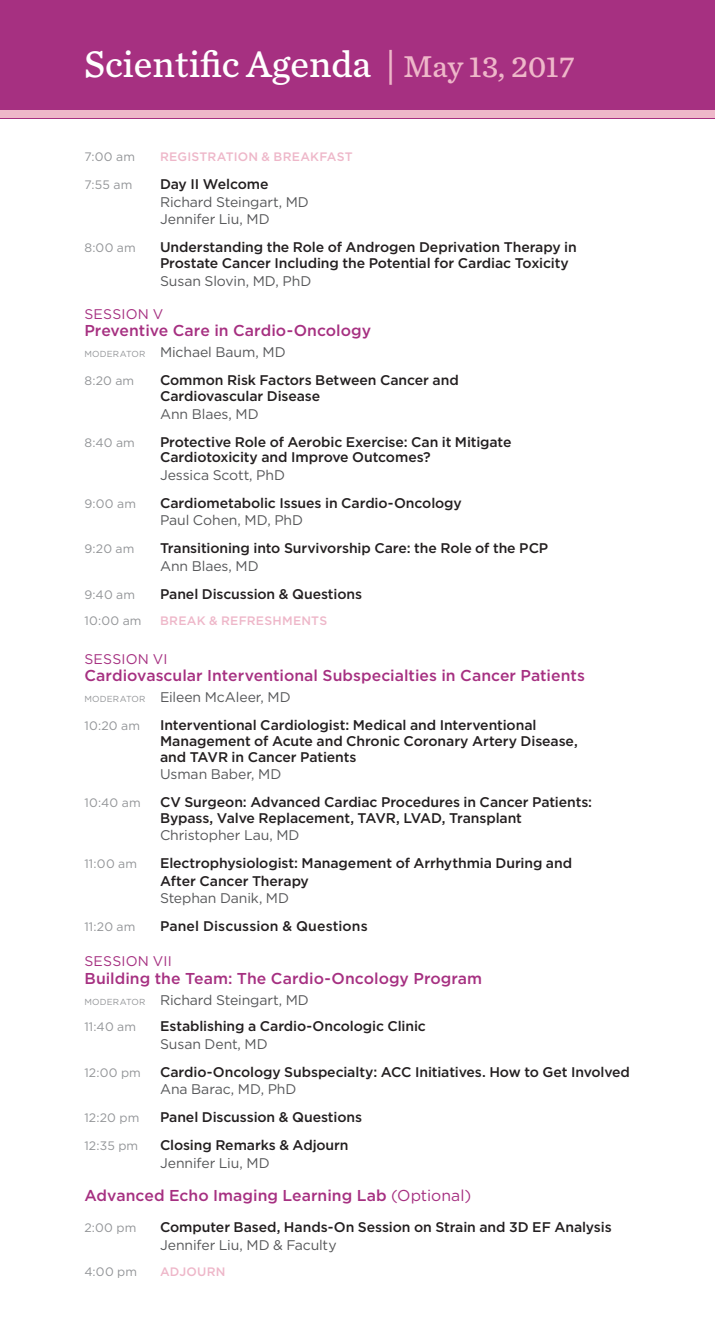
<style>
.page{position:relative;width:715px;height:1323px;background:#fff}
.page>*{position:absolute;margin:0;border:0;box-sizing:border-box;transform-origin:0 0}
.t1{font:38.5px "Chronicle Text G4";color:#fff}
.mskThoracicAgendaIte{font:500 15.75px "Gotham";color:#a63081}
.mskThoracicAgendaIte-2{font:500 14px/17.5px "Gotham";letter-spacing:-.01em;color:#231f20}
.mskThoracicAgendaIte-3{font:14px/17.5px "Gotham";letter-spacing:-.005em;color:#57585a}
.mskThoracicAgendaIte-4{font:14px "Gotham";letter-spacing:.015em;color:#a63081}
.mskThoracicAgendaIte-5{font:12.25px "Gotham";letter-spacing:.015em;color:#939598}
.mskThoracicAgendaIte-6{font:500 12.25px "Gotham";letter-spacing:.02em;color:#eeb7c9}
.s1{color:#eeb7c9}
.s2{font-size:31.5px;color:#eeb7c9}
.s3{font-weight:500;color:#231f20}
.s4{font-size:8.75px;color:#939598}
.s5{font-weight:400;color:#57585a}
.s6{font-weight:400}
</style>
<div class="page">
<div style="left:0;top:0;width:714px;height:118px;background:#a63081"></div>
<div style="left:0;top:110px;width:714px;height:8px;background:#eeb7c9"></div>
<p class="t1" style="left:84px;top:35px;width:491px">Scientific Agenda <span class="s1">|</span> <span class="s2">May 13, 2017</span></p>
<p class="mskThoracicAgendaIte-5" style="left:84px;top:149px;width:52px">7:00 am</p>
<p class="mskThoracicAgendaIte-6" style="left:160px;top:149px;width:194px">REGISTRATION &amp; BREAKFAST</p>
<p class="mskThoracicAgendaIte-5" style="left:84px;top:177px;width:50px">7:55 am</p>
<p class="mskThoracicAgendaIte-3" style="left:160px;top:175px;width:150px"><span class="s3">Day II Welcome<br></span>Richard Steingart, MD<br>Jennifer Liu, MD</p>
<p class="mskThoracicAgendaIte-5" style="left:84px;top:240px;width:53px">8:00 am</p>
<p class="mskThoracicAgendaIte-2" style="left:160px;top:239px;width:418px;line-height:15.8px">Understanding the Role of Androgen Deprivation Therapy in<br>Prostate Cancer Including the Potential for Cardiac Toxicity</p>
<p class="mskThoracicAgendaIte-3" style="left:160px;top:272px;width:153px">Susan Slovin, MD, PhD</p>
<p class="mskThoracicAgendaIte-4" style="left:84px;top:305px;width:80px">SESSION V</p>
<p class="mskThoracicAgendaIte" style="left:84px;top:320px;width:288px">Preventive Care in Cardio-Oncology</p>
<p class="mskThoracicAgendaIte-3" style="left:84px;top:343px;width:203px"><span class="s4">MODERATOR</span> Michael Baum, MD</p>
<p class="mskThoracicAgendaIte-5" style="left:84px;top:373px;width:51px">8:20 am</p>
<p class="mskThoracicAgendaIte-2" style="left:160px;top:372px;width:300px;line-height:15.8px">Common Risk Factors Between Cancer and<br>Cardiovascular Disease</p>
<p class="mskThoracicAgendaIte-3" style="left:160px;top:405px;width:100px">Ann Blaes, MD</p>
<p class="mskThoracicAgendaIte-5" style="left:84px;top:434px;width:52px">8:40 am</p>
<p class="mskThoracicAgendaIte-2" style="left:160px;top:434px;width:353px;line-height:15.8px">Protective Role of Aerobic Exercise: Can it Mitigate<br>Cardiotoxicity and Improve Outcomes?</p>
<p class="mskThoracicAgendaIte-3" style="left:160px;top:466px;width:126px">Jessica Scott, PhD</p>
<p class="mskThoracicAgendaIte-5" style="left:84px;top:496px;width:53px">9:00 am</p>
<p class="mskThoracicAgendaIte-2" style="left:160px;top:494px;width:303px">Cardiometabolic Issues in Cardio-Oncology<br><span class="s5">Paul Cohen, MD, PhD</span></p>
<p class="mskThoracicAgendaIte-5" style="left:84px;top:541px;width:52px">9:20 am</p>
<p class="mskThoracicAgendaIte-2" style="left:160px;top:539px;width:389px">Transitioning into Survivorship Care: the Role of the PCP<br><span class="s5">Ann Blaes, MD</span></p>
<p class="mskThoracicAgendaIte-5" style="left:84px;top:587px;width:52px">9:40 am</p>
<p class="mskThoracicAgendaIte-2" style="left:160px;top:585px;width:203px">Panel Discussion &amp; Questions</p>
<p class="mskThoracicAgendaIte-5" style="left:84px;top:613px;width:59px">10:00 am</p>
<p class="mskThoracicAgendaIte-6" style="left:160px;top:613px;width:169px">BREAK &amp; REFRESHMENTS</p>
<p class="mskThoracicAgendaIte-4" style="left:84px;top:650px;width:85px">SESSION VI</p>
<p class="mskThoracicAgendaIte" style="left:84px;top:665px;width:502px">Cardiovascular Interventional Subspecialties in Cancer Patients</p>
<p class="mskThoracicAgendaIte-3" style="left:84px;top:688px;width:208px"><span class="s4">MODERATOR</span> Eileen McAleer, MD</p>
<p class="mskThoracicAgendaIte-5" style="left:84px;top:718px;width:57px">10:20 am</p>
<p class="mskThoracicAgendaIte-2" style="left:160px;top:717px;width:419px;line-height:15.8px">Interventional Cardiologist: Medical and Interventional<br>Management of Acute and Chronic Coronary Artery Disease, and TAVR in Cancer Patients</p>
<p class="mskThoracicAgendaIte-3" style="left:160px;top:765px;width:123px">Usman Baber, MD</p>
<p class="mskThoracicAgendaIte-5" style="left:84px;top:795px;width:58px">10:40 am</p>
<p class="mskThoracicAgendaIte-2" style="left:160px;top:794px;width:433px;line-height:15.8px">CV Surgeon: Advanced Cardiac Procedures in Cancer Patients:<br>Bypass, Valve Replacement, TAVR, LVAD, Transplant</p>
<p class="mskThoracicAgendaIte-3" style="left:160px;top:826px;width:141px">Christopher Lau, MD</p>
<p class="mskThoracicAgendaIte-5" style="left:84px;top:856px;width:54px">11:00 am</p>
<p class="mskThoracicAgendaIte-2" style="left:160px;top:854px;width:413px">Electrophysiologist: Management of Arrhythmia During and<br>After Cancer Therapy<br><span class="s5">Stephan Danik, MD</span></p>
<p class="mskThoracicAgendaIte-5" style="left:84px;top:919px;width:53px">11:20 am</p>
<p class="mskThoracicAgendaIte-2" style="left:160px;top:917px;width:209px">Panel Discussion &amp; Questions</p>
<p class="mskThoracicAgendaIte-4" style="left:84px;top:952px;width:89px">SESSION VII</p>
<p class="mskThoracicAgendaIte" style="left:84px;top:968px;width:399px">Building the Team: The Cardio-Oncology Program</p>
<p class="mskThoracicAgendaIte-3" style="left:84px;top:991px;width:226px"><span class="s4">MODERATOR</span> Richard Steingart, MD</p>
<p class="mskThoracicAgendaIte-5" style="left:84px;top:1019px;width:53px">11:40 am</p>
<p class="mskThoracicAgendaIte-2" style="left:160px;top:1017px;width:267px">Establishing a Cardio-Oncologic Clinic<br><span class="s5">Susan Dent, MD</span></p>
<p class="mskThoracicAgendaIte-5" style="left:84px;top:1064px;width:58px">12:00 pm</p>
<p class="mskThoracicAgendaIte-2" style="left:160px;top:1063px;width:471px">Cardio-Oncology Subspecialty: ACC Initiatives. How to Get Involved<br><span class="s5">Ana Barac, MD, PhD</span></p>
<p class="mskThoracicAgendaIte-5" style="left:84px;top:1110px;width:56px">12:20 pm</p>
<p class="mskThoracicAgendaIte-2" style="left:160px;top:1108px;width:203px">Panel Discussion &amp; Questions</p>
<p class="mskThoracicAgendaIte-5" style="left:84px;top:1138px;width:55px">12:35 pm</p>
<p class="mskThoracicAgendaIte-2" style="left:160px;top:1136px;width:190px">Closing Remarks &amp; Adjourn<br><span class="s5">Jennifer Liu, MD</span></p>
<p class="mskThoracicAgendaIte" style="left:84px;top:1185px;width:388px">Advanced Echo Imaging Learning Lab <span class="s6">(Optional)</span></p>
<p class="mskThoracicAgendaIte-5" style="left:84px;top:1220px;width:54px">2:00 pm</p>
<p class="mskThoracicAgendaIte-2" style="left:160px;top:1218px;width:453px">Computer Based, Hands-On Session on Strain and 3D EF Analysis<br><span class="s5">Jennifer Liu, MD &amp; Faculty</span></p>
<p class="mskThoracicAgendaIte-5" style="left:84px;top:1264px;width:54px">4:00 pm</p>
<p class="mskThoracicAgendaIte-6" style="left:160px;top:1264px;width:67px">ADJOURN</p>
</div>
